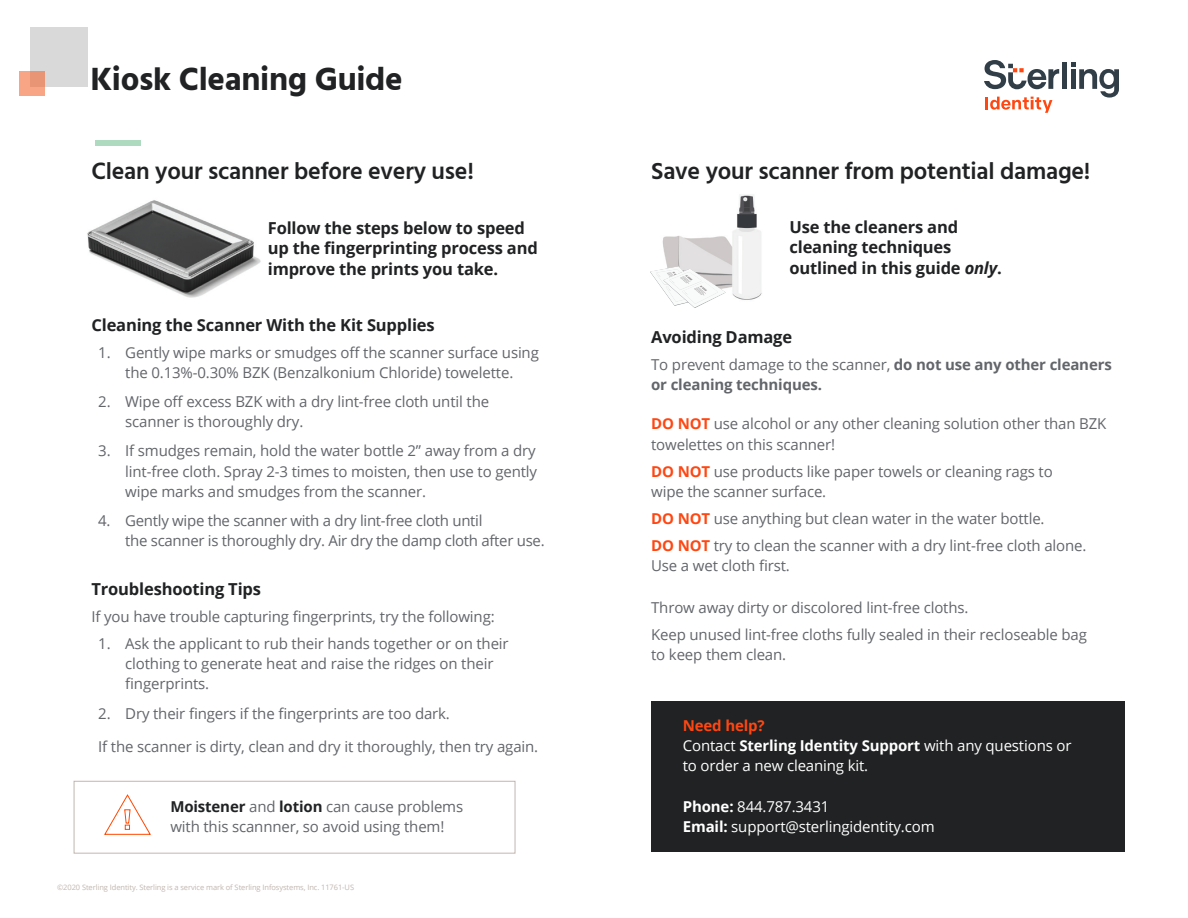
<style>
.page{position:relative;width:1188px;height:918px;background:#fff}
.page>*{position:absolute;margin:0;border:0;box-sizing:border-box;transform-origin:0 0}
.H1_Page_2__smaller{font:700 33px "Hind";letter-spacing:-.01em;color:#202223}
.t1{font:600 24px "Hind";letter-spacing:-.01em;color:#202223}
.t2{font:700 16.5px/20.7px "Open Sans";letter-spacing:-.01em;color:#202223}
.Body_10pt{font:15px/20.2px "Open Sans";letter-spacing:-.01em;color:#62656a}
.Body_10pt-2{font:15px/20.2px "Open Sans";letter-spacing:-.01em;color:#fff}
.Body_10pt-3{font:700 15px/20.2px "Open Sans";letter-spacing:-.01em;color:#62656a}
.number{font:15px "Open Sans";letter-spacing:-.01em;color:#62656a}
.Body_10pt-4{font:700 15px "Open Sans";letter-spacing:-.01em;color:#ff4712}
.Body_9pt{font:7.5px "Open Sans";letter-spacing:-.01em;color:#c1b6b0}
.s1{font-style:italic}
.s2{font-weight:700;color:#202223}
.s3{font-weight:400}
.s4{font-weight:700;color:#ff4712}
.s5{font-weight:700}
</style>
<div class="page">
<div style="left:1062px;top:62px;width:5px;height:27px;background:#313e48"></div>
<svg style="left:1071px;top:62px;width:48px;height:36px"></svg>
<svg style="left:984px;top:60px;width:75px;height:29px"></svg>
<svg style="left:986px;top:97px;width:66px;height:16px"></svg>
<div style="left:30px;top:27px;width:58px;height:59px;background:#d9d9d9"></div>
<div style="left:19px;top:71px;width:26px;height:24px;background:linear-gradient(to right,#f9a787,#eb9879)"></div>
<img style="left:87px;top:200px;width:174px;height:98px">
<img style="left:662px;top:194px;width:100px;height:106px">
<div style="left:95px;top:140px;width:46px;height:5px;background:#aedbc0"></div>
<svg style="left:104px;top:794px;width:47px;height:41px"></svg>
<div style="left:651px;top:702px;width:474px;height:150px;background:#202223"></div>
<div style="left:74px;top:781px;width:441px;height:73px;border:1px solid #c1b6b0"></div>
<svg style="left:650px;top:266px;width:76px;height:42px"></svg>
<p class="H1_Page_2__smaller" style="left:90px;top:60px;width:314px">Kiosk Cleaning Guide</p>
<h3 class="t1" style="left:92px;top:155px;width:384px">Clean your scanner before every use!</h3>
<h3 class="t1" style="left:651px;top:155px;width:441px">Save your scanner from potential damage!</h3>
<h5 class="t2" style="left:268px;top:217px;width:272px">Follow the steps below to speed up the fingerprinting process and improve the prints you take.</h5>
<h5 class="t2" style="left:790px;top:216px;width:214px">Use the cleaners and cleaning techniques outlined in this guide <span class="s1">only</span>.</h5>
<h5 class="t2" style="left:92px;top:314px;width:345px">Cleaning the Scanner With the Kit Supplies</h5>
<p class="Body_10pt" style="left:98px;top:342px;width:442px;text-align:center">1. Gently wipe marks or smudges off the scanner surface using the 0.13%-0.30% BZK (Benzalkonium Chloride) towelette.</p>
<p class="Body_10pt" style="left:125px;top:391px;width:365px;text-indent:-27px">2. Wipe off excess BZK with a dry lint-free cloth until the scanner is thoroughly dry.</p>
<p class="Body_10pt" style="left:125px;top:440px;width:413px;text-align:justify;text-indent:-27px">3. If smudges remain, hold the water bottle 2” away from a dry lint-free cloth. Spray 2-3 times to moisten, then use to gently wipe marks and smudges from the scanner.</p>
<p class="Body_10pt" style="left:125px;top:510px;width:421px;text-indent:-27px">4. Gently wipe the scanner with a dry lint-free cloth until<br>the scanner is thoroughly dry. Air dry the damp cloth after use.</p>
<h5 class="t2" style="left:92px;top:578px;width:171px">Troubleshooting Tips</h5>
<p class="Body_10pt" style="left:92px;top:606px;width:405px">If you have trouble capturing fingerprints, try the following:</p>
<p class="Body_10pt" style="left:125px;top:633px;width:385px;text-indent:-27px">1. Ask the applicant to rub their hands together or on their clothing to generate heat and raise the ridges on their fingerprints.</p>
<p class="Body_10pt" style="left:98px;top:703px;width:353px">2. Dry their fingers if the fingerprints are too dark.</p>
<p class="number" style="left:98px;top:737px;width:441px">If the scanner is dirty, clean and dry it thoroughly, then try again.</p>
<p class="Body_10pt" style="left:170px;top:796px;width:294px"><span class="s2">Moistener</span> and <span class="s2">lotion</span> can cause problems</p>
<p class="Body_10pt" style="left:170px;top:816px;width:276px">with this scannner, so avoid using them!</p>
<p class="Body_9pt" style="left:57px;top:882px;width:299px">©2020 Sterling Identity. Sterling is a service mark of Sterling Infosystems, Inc. 11761-US</p>
<h5 class="t2" style="left:651px;top:326px;width:143px">Avoiding Damage</h5>
<p class="Body_10pt-3" style="left:651px;top:354px;width:462px"><span class="s3">To prevent damage to the scanner,</span> do not use any other cleaners or cleaning techniques.</p>
<p class="Body_10pt" style="left:651px;top:413px;width:457px"><span class="s4">DO NOT</span> use alcohol or any other cleaning solution other than BZK towelettes on this scanner!</p>
<p class="Body_10pt" style="left:651px;top:461px;width:403px"><span class="s4">DO NOT</span> use products like paper towels or cleaning rags to wipe the scanner surface.</p>
<p class="Body_10pt" style="left:651px;top:508px;width:395px"><span class="s4">DO NOT</span> use anything but clean water in the water bottle.</p>
<p class="Body_10pt" style="left:651px;top:535px;width:437px"><span class="s4">DO NOT</span> try to clean the scanner with a dry lint-free cloth alone.<br>Use a wet cloth first.</p>
<p class="Body_10pt" style="left:651px;top:597px;width:319px">Throw away dirty or discolored lint-free cloths.</p>
<p class="Body_10pt" style="left:651px;top:624px;width:437px">Keep unused lint-free cloths fully sealed in their recloseable bag to keep them clean.</p>
<p class="Body_10pt-4" style="left:683px;top:715px;width:83px">Need help?</p>
<p class="Body_10pt-2" style="left:683px;top:735px;width:390px">Contact <span class="s5">Sterling Identity Support</span> with any questions or to order a new cleaning kit.</p>
<p class="Body_10pt-2" style="left:683px;top:796px;width:148px"><span class="s5">Phone:</span> 844.787.3431</p>
<p class="Body_10pt-2" style="left:683px;top:816px;width:253px"><span class="s5">Email:</span> support@sterlingidentity.com</p>
</div>
